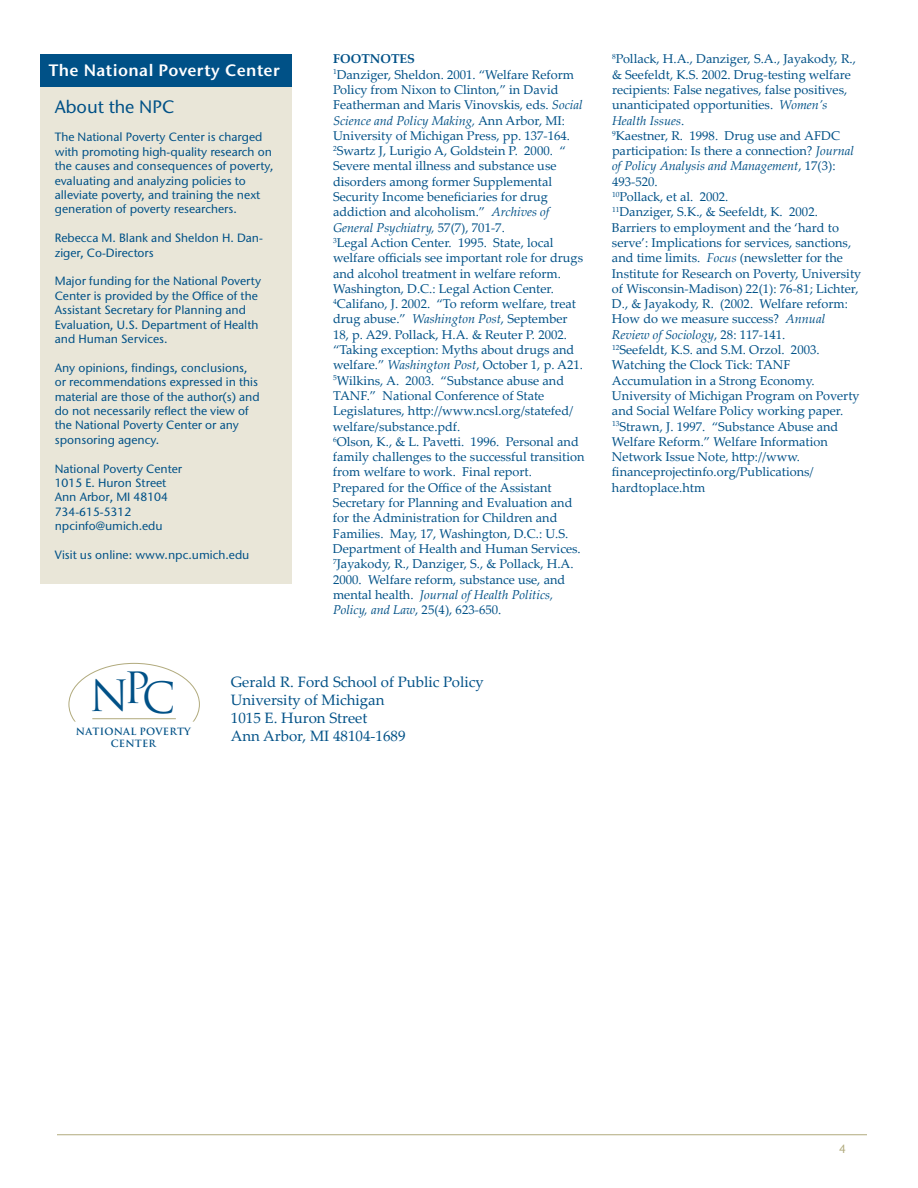
<style>
.page{position:relative;width:918px;height:1188px;background:#fff}
.page>*{position:absolute;margin:0;border:0;box-sizing:border-box;transform-origin:0 0}
.t1{font:42px "Trajan Pro";color:#005187}
.t2{font:500 18px "Stone Sans OSITC";color:#005187}
.t3{font:16.5px "Stone Sans Sem ITC Semi";letter-spacing:.025em;color:#fff}
.t4{font:15px/18px "Palatino Linotype";color:#005187}
.t5{font:12.75px/15.3px "Palatino Linotype";color:#005187}
.t6{font:500 12px/14.4px "Stone Sans OSITC";color:#005187}
.t7{font:500 12px/14.4px "Stone Sans ITC";color:#005187}
.t8{font:500 12px "Stone Sans ITC";color:#b1aa7d}
.t9{font:700 9.75px/12px "Trajan Pro";letter-spacing:.02em;color:#005187;text-align:center}
.s1{font-weight:700}
.s2{font-style:italic}
</style>
<div class="page">
<hr style="left:57px;top:1134px;width:810px;height:1px;background:#b1aa7d">
<div style="left:41px;top:54px;width:251px;height:530px;background:#e9e6d8"></div>
<div style="left:40px;top:54px;width:252px;height:33px;background:#005187"></div>
<hr style="left:92px;top:718px;width:84px;height:1px;background:#b1aa7d">
<p class="t3" style="left:49px;top:64px;width:232px">The National Poverty Center</p>
<h2 class="t2" style="left:55px;top:99px;width:121px">About the NPC</h2>
<p class="t6" style="left:55px;top:131px;width:220px">The National Poverty Center is charged with promoting high-quality research on the causes and consequences of poverty, evaluating and analyzing policies to alleviate poverty, and training the next generation of poverty researchers.</p>
<p class="t6" style="left:55px;top:232px;width:210px">Rebecca M. Blank and Sheldon H. Dan&shy;ziger, Co-Directors</p>
<p class="t6" style="left:55px;top:275px;width:208px">Major funding for the National Poverty Center is provided by the Office of the Assistant Secretary for Planning and Evaluation, U.S. Department of Health and Human Services.</p>
<p class="t6" style="left:55px;top:362px;width:206px">Any opinions, findings, conclusions, or recommendations expressed in this material are those of the author(s) and do not necessarily reflect the view of the National Poverty Center or any sponsoring agency.</p>
<p class="t7" style="left:55px;top:462px;width:129px">National Poverty Center<br>1015 E. Huron Street<br>Ann Arbor, MI 48104<br>734-615-5312 npcinfo@umich.edu</p>
<p class="t6" style="left:55px;top:549px;width:196px">Visit us online: www.npc.umich.edu</p>
<p class="t5" style="left:333px;top:53px;width:253px"><span class="s1">FOOTNOTES<br></span><sup>1</sup>Danziger, Sheldon. 2001. “Welfare Reform Policy from Nixon to Clinton,” in David Featherman and Maris Vinovskis, eds. <span class="s2">Social Science and Policy Making,</span> Ann Arbor, MI:<br>University of Michigan Press, pp. 137-164.<br><sup>2</sup>Swartz J, Lurigio A, Goldstein P. 2000. “ Severe mental illness and substance use disorders among former Supplemental Security Income beneficiaries for drug addiction and alcoholism.” <span class="s2">Archives of General Psychiatry,</span> 57(7), 701-7.<br><sup>3</sup>Legal Action Center. 1995. State, local welfare officials see important role for drugs and alcohol treatment in welfare reform.<br>Washington, D.C.: Legal Action Center.<br><sup>4</sup>Califano, J. 2002. “To reform welfare, treat drug abuse.” <span class="s2">Washington Post</span>, September 18, p. A29. Pollack, H.A. &amp; Reuter P. 2002. “Taking exception: Myths about drugs and welfare.” <span class="s2">Washington Post</span>, October 1, p. A21.<br><sup>5</sup>Wilkins, A. 2003. “Substance abuse and TANF.” National Conference of State Legislatures, http://www.ncsl.org/statefed/ welfare/substance.pdf.<br><sup>6</sup>Olson, K., &amp; L. Pavetti. 1996. Personal and family challenges to the successful transition from welfare to work. Final report.<br>Prepared for the Office of the Assistant Secretary for Planning and Evaluation and for the Administration for Children and Families. May, 17, Washington, D.C.: U.S.<br>Department of Health and Human Services.<br><sup>7</sup>Jayakody, R., Danziger, S., &amp; Pollack, H.A.<br>2000. Welfare reform, substance use, and mental health. <span class="s2">Journal of Health Politics, Policy, and Law</span>, 25(4), 623-650.</p>
<h1 class="t1" style="left:90px;top:672px;width:88px">NPC</h1>
<p class="t9" style="left:76px;top:726px;width:116px">NATIONAL POVERTY<br>CENTER</p>
<p class="t4" style="left:231px;top:674px;width:254px">Gerald R. Ford School of Public Policy<br>University of Michigan<br>1015 E. Huron Street<br>Ann Arbor, MI 48104-1689</p>
<p class="t5" style="left:612px;top:53px;width:251px"><sup>8</sup>Pollack, H.A., Danziger, S.A., Jayakody, R., &amp; Seefeldt, K.S. 2002. Drug-testing welfare recipients: False negatives, false positives, unanticipated opportunities. <span class="s2">Women’s Health Issues</span>.<br><sup>9</sup>Kaestner, R. 1998. Drug use and AFDC participation: Is there a connection? <span class="s2">Journal of Policy Analysis and Management</span>, 17(3):<br>493-520.<br><sup>10</sup>Pollack, et al. 2002.<br><sup>11</sup>Danziger, S.K., &amp; Seefeldt, K. 2002.<br>Barriers to employment and the ‘hard to serve’: Implications for services, sanctions, and time limits. <span class="s2">Focus</span> (newsletter for the Institute for Research on Poverty, University of Wisconsin-Madison) 22(1): 76-81; Lichter, D., &amp; Jayakody, R. (2002. Welfare reform:<br>How do we measure success? <span class="s2">Annual Review of Sociology</span>, 28: 117-141.<br><sup>12</sup>Seefeldt, K.S. and S.M. Orzol. 2003.<br>Watching the Clock Tick: TANF Accumulation in a Strong Economy.<br>University of Michigan Program on Poverty and Social Welfare Policy working paper.<br><sup>13</sup>Strawn, J. 1997. “Substance Abuse and Welfare Reform.” Welfare Information Network Issue Note, http://www. financeprojectinfo.org/Publications/ hardtoplace.htm</p>
<p class="t8" style="left:839px;top:1145px;width:8px">4</p>
</div>
